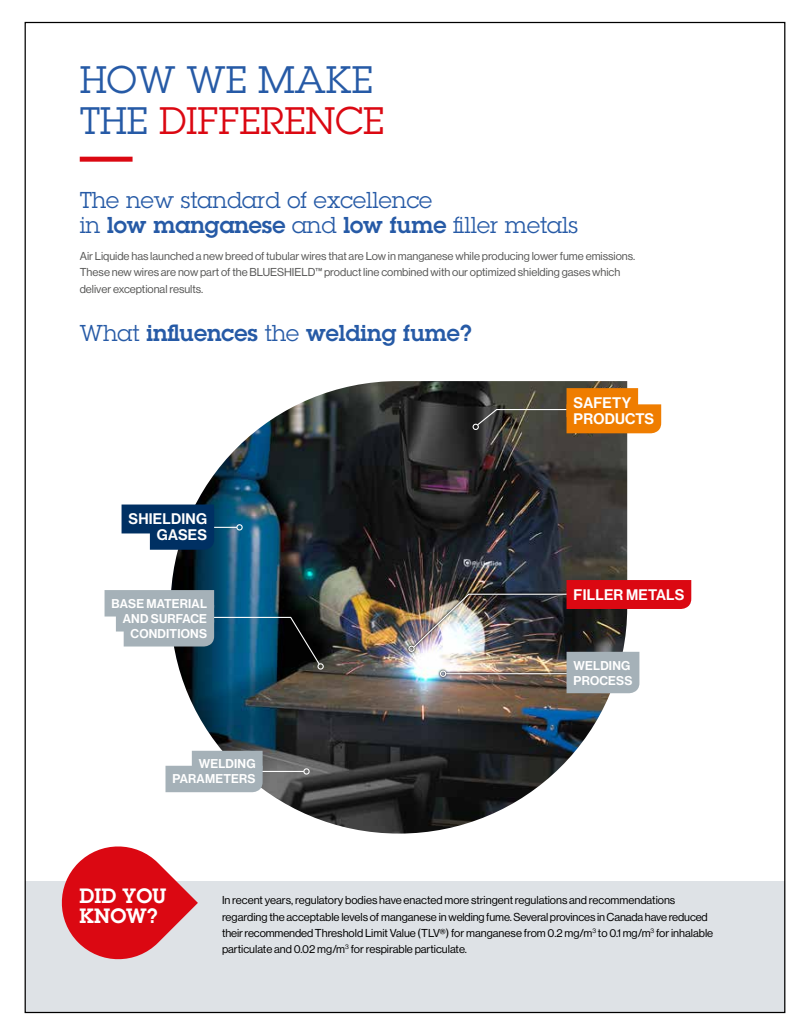
<style>
.page{position:relative;width:810px;height:1035px;background:#fff}
.page>*{position:absolute;margin:0;border:0;box-sizing:border-box;transform-origin:0 0}
.t1{font:37.5px/41.2px "Lubalin Graph Std";color:#265aa6}
.t2{font:22.5px/25px "Lubalin Graph Std";color:#265aa6}
.t3{font:600 22.5px "Lubalin Graph Std";color:#265aa6}
.t4{font:600 20.25px/20.2px "Lubalin Graph Std";color:#fff}
.t5{font:15px/16.2px "N Haas Grotesk DS Std 65 Md";letter-spacing:.015em;color:#fff}
.t6{font:12.5px/15px "N Haas Grotesk DS Std 65 Md";letter-spacing:.015em;color:#fff;text-align:right}
.t7{font:11.25px/16.2px "N Haas Grotesk DS Std 55 Rg";color:#000}
.t8{font:11.25px/16.2px "N Haas Grotesk DS Std 55 Rg";color:#575756}
.s1{color:#db0812}
.s2{font-weight:600}
.s3{font-weight:400}
</style>
<div class="page">
<div style="left:25px;top:881px;width:760px;height:131px;background:#dee2e6"></div>
<svg style="left:61px;top:846px;width:137px;height:114px"></svg>
<img style="left:171px;top:381px;width:456px;height:453px">
<div style="left:236px;top:524px;width:7px;height:7px;border:1px solid #fff;border-radius:50%"></div>
<hr style="left:140px;top:527px;width:97px;height:1px;background:#fff">
<div style="left:303px;top:768px;width:7px;height:7px;border:1px solid #fff;border-radius:50%"></div>
<hr style="left:207px;top:771px;width:97px;height:1px;background:#fff">
<svg style="left:473px;top:388px;width:188px;height:45px;background:#9c682b"></svg>
<svg style="left:166px;top:751px;width:97px;height:41px;background:#adb8be"></svg>
<svg style="left:122px;top:505px;width:92px;height:45px;background:#1c4774"></svg>
<div style="left:80px;top:157px;width:53px;height:5px;background:#db0812"></div>
<div style="left:317px;top:663px;width:7px;height:7px;border:1px solid #fff;border-radius:50%"></div>
<div style="left:406px;top:591px;width:171px;height:63px;background:#000;opacity:.75"></div>
<div style="left:408px;top:646px;width:7px;height:6px;border:1px solid #fff;border-radius:50%"></div>
<svg style="left:105px;top:590px;width:216px;height:76px;background:#5f7d8c"></svg>
<img style="left:412px;top:580px;width:279px;height:113px">
<h1 class="t1" style="left:80px;top:58px;width:306px">HOW WE MAKE<br>THE <span class="s1">DIFFERENCE</span></h1>
<h2 class="t2" style="left:80px;top:187px;width:500px">The new standard of excellence<br>in <span class="s2">low manganese</span> and <span class="s2">low fume</span> filler metals</h2>
<p class="t8" style="left:80px;top:248px;width:557px">Air Liquide has launched a new breed of tubular wires that are Low in manganese while producing lower fume emissions.<br>These new wires are now part of the BLUESHIELD™ product line combined with our optimized shielding gases which deliver exceptional results.</p>
<h2 class="t3" style="left:80px;top:318px;width:394px"><span class="s3">What</span> influences <span class="s3">the</span> welding fume?</h2>
<h3 class="t5" style="left:129px;top:511px;width:80px;text-align:right">SHIELDING<br>GASES</h3>
<p class="t6" style="left:112px;top:596px;width:97px">BASE MATERIAL<br>AND SURFACE<br>CONDITIONS</p>
<p class="t6" style="left:172px;top:757px;width:85px">WELDING<br>PARAMETERS</p>
<h3 class="t5" style="left:574px;top:395px;width:82px">SAFETY<br>PRODUCTS</h3>
<h3 class="t5" style="left:574px;top:587px;width:112px">FILLER METALS</h3>
<p class="t6" style="left:574px;top:658px;width:60px;text-align:left">WELDING<br>PROCESS</p>
<h3 class="t4" style="left:80px;top:885px;width:88px">DID YOU<br>KNOW?</h3>
<p class="t7" style="left:222px;top:892px;width:493px">In recent years, regulatory bodies have enacted more stringent regulations and recommendations regarding the acceptable levels of manganese in welding fume. Several provinces in Canada have reduced their recommended Threshold Limit Value (TLV®) for manganese from 0.2 mg/m<sup>3</sup> to 0.1 mg/m<sup>3</sup> for inhalable particulate and 0.02 mg/m<sup>3</sup> for respirable particulate.</p>
</div>
